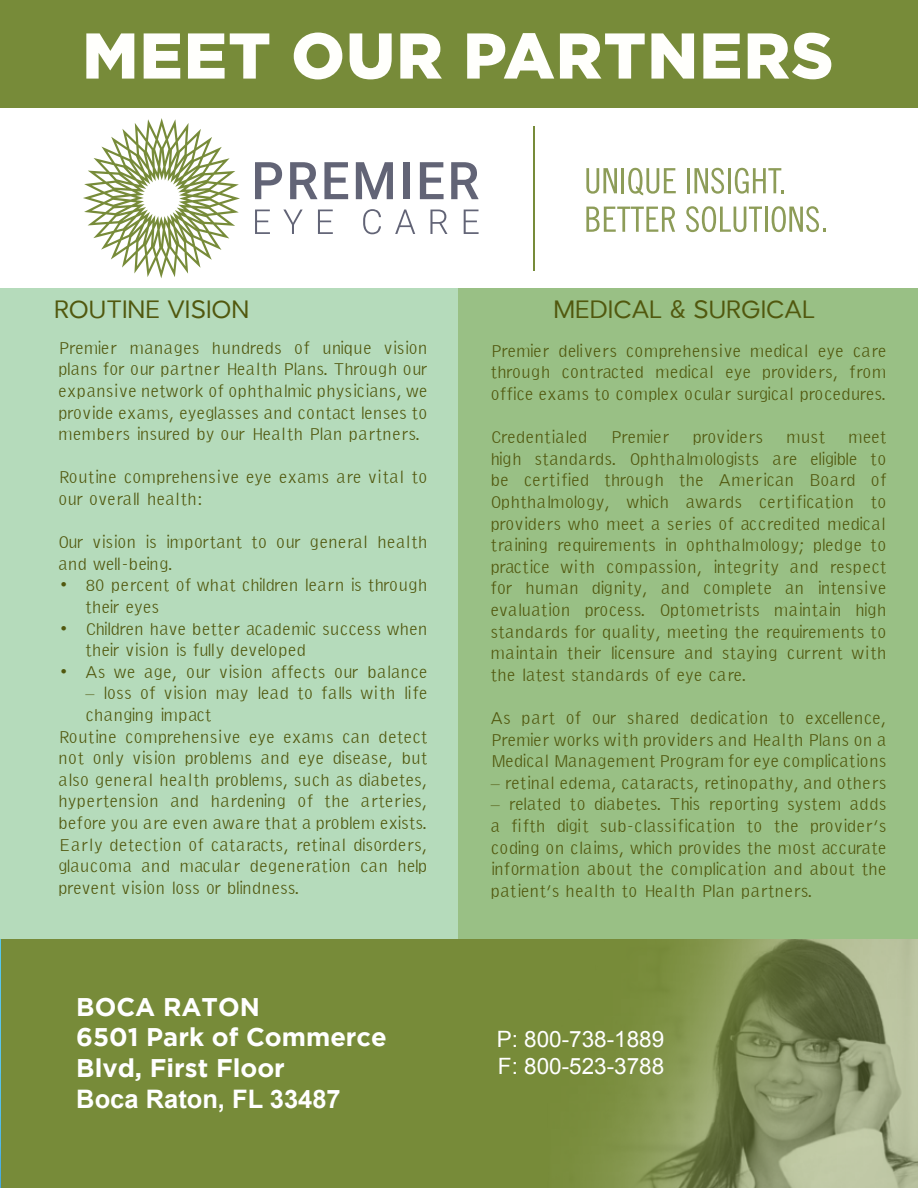
<style>
.page{position:relative;width:918px;height:1188px;background:#fff}
.page>*{position:absolute;margin:0;border:0;box-sizing:border-box;transform-origin:0 0}
.t1{font:900 64.5px "Gotham";letter-spacing:.02em;color:#fffffc}
.t2{font:700 25.5px/30.6px "Gotham";color:#fff}
.t3{font:25.5px "Larke Neue";color:#51580e}
.t4{font:700 25.5px "Arial";color:#fff}
.t5{font:22.5px/27px "Arial";color:#fff}
.t6{font:18px/21.6px "Emka Sans Condensed";color:#51580e;text-align:justify}
.t7{font:18px "Emka Sans Condensed";letter-spacing:-.065em;color:#51580e}
</style>
<div class="page">
<img style="left:0;top:939px;width:2px;height:249px">
<div style="left:2px;top:939px;width:916px;height:249px;background:#778b39"></div>
<img style="left:587px;top:939px;width:331px;height:249px">
<div style="left:454px;top:289px;width:464px;height:650px;background:#99c085"></div>
<div style="left:0;top:289px;width:458px;height:650px;background:#b5dbbb"></div>
<div style="left:0;top:0;width:918px;height:108px;background:#778b39"></div>
<svg style="left:586px;top:168px;width:31px;height:26px"></svg>
<hr style="left:621px;top:168px;width:3px;height:25px;background:#8d9c58">
<svg style="left:628px;top:168px;width:48px;height:27px"></svg>
<hr style="left:687px;top:168px;width:3px;height:25px;background:#8d9c58">
<svg style="left:694px;top:168px;width:30px;height:26px"></svg>
<hr style="left:728px;top:168px;width:3px;height:25px;background:#8d9c58">
<svg style="left:735px;top:168px;width:49px;height:26px"></svg>
<svg style="left:586px;top:207px;width:89px;height:25px"></svg>
<svg style="left:686px;top:206px;width:76px;height:26px"></svg>
<hr style="left:765px;top:207px;width:2px;height:25px;background:#8d9c58">
<svg style="left:772px;top:206px;width:54px;height:26px"></svg>
<svg style="left:83px;top:118px;width:157px;height:160px"></svg>
<svg style="left:255px;top:162px;width:27px;height:37px"></svg>
<svg style="left:290px;top:162px;width:27px;height:37px"></svg>
<svg style="left:324px;top:162px;width:24px;height:37px"></svg>
<svg style="left:356px;top:162px;width:37px;height:37px"></svg>
<div style="left:403px;top:162px;width:7px;height:37px;background:#626476"></div>
<svg style="left:420px;top:162px;width:24px;height:37px"></svg>
<svg style="left:451px;top:162px;width:28px;height:37px"></svg>
<svg style="left:255px;top:210px;width:15px;height:24px"></svg>
<svg style="left:283px;top:210px;width:20px;height:24px"></svg>
<svg style="left:318px;top:210px;width:15px;height:24px"></svg>
<svg style="left:363px;top:209px;width:18px;height:25px"></svg>
<svg style="left:395px;top:210px;width:20px;height:24px"></svg>
<svg style="left:430px;top:210px;width:17px;height:24px"></svg>
<svg style="left:464px;top:210px;width:15px;height:24px"></svg>
<hr style="left:533px;top:126px;width:2px;height:144px;background:#778b39">
<h1 class="t1" style="left:82px;top:18px;width:753px">MEET OUR PARTNERS</h1>
<h2 class="t3" style="left:54px;top:294px;width:197px">ROUTINE VISION</h2>
<p class="t6" style="left:58px;top:336px;width:371px">Premier manages hundreds of unique vision plans for our partner Health Plans. Through our expansive network of ophthalmic physicians, we provide exams, eyeglasses and contact lenses to members insured by our Health Plan partners.</p>
<p class="t6" style="left:58px;top:466px;width:371px">Routine comprehensive eye exams are vital to our overall health:</p>
<p class="t6" style="left:58px;top:531px;width:371px">Our vision is important to our general health and well-being.</p>
<p class="t6" style="left:85px;top:574px;width:344px;text-indent:-27px">• 80 percent of what children learn is through their eyes</p>
<p class="t6" style="left:85px;top:617px;width:344px;text-indent:-27px">• Children have better academic success when their vision is fully developed</p>
<p class="t6" style="left:58px;top:660px;width:371px">• As we age, our vision affects our balance</p>
<p class="t6" style="left:85px;top:682px;width:344px">– loss of vision may lead to falls with life</p>
<p class="t6" style="left:85px;top:704px;width:128px">changing impact</p>
<p class="t6" style="left:58px;top:725px;width:371px">Routine comprehensive eye exams can detect</p>
<p class="t6" style="left:58px;top:747px;width:371px">not only vision problems and eye disease, but</p>
<p class="t6" style="left:58px;top:768px;width:371px">also general health problems, such as diabetes,</p>
<p class="t6" style="left:58px;top:790px;width:371px">hypertension and hardening of the arteries,</p>
<p class="t6" style="left:58px;top:812px;width:371px">before you are even aware that a problem exists.</p>
<p class="t6" style="left:58px;top:833px;width:371px">Early detection of cataracts, retinal disorders,</p>
<p class="t6" style="left:58px;top:855px;width:371px">glaucoma and macular degeneration can help</p>
<p class="t6" style="left:58px;top:876px;width:243px">prevent vision loss or blindness.</p>
<h2 class="t2" style="left:76px;top:991px;width:312px">BOCA RATON<br>6501 Park of Commerce<br>Blvd, First Floor</h2>
<h2 class="t4" style="left:76px;top:1082px;width:266px">Boca Raton, FL 33487</h2>
<h2 class="t3" style="left:554px;top:294px;width:263px">MEDICAL &amp; SURGICAL</h2>
<p class="t6" style="left:490px;top:339px;width:398px">Premier delivers comprehensive medical eye care through contracted medical eye providers, from office exams to complex ocular surgical procedures.</p>
<p class="t6" style="left:490px;top:426px;width:98px">Credentialed</p>
<p class="t7" style="left:610px;top:426px;width:61px">Premier</p>
<p class="t6" style="left:692px;top:426px;width:72px">providers</p>
<p class="t6" style="left:786px;top:426px;width:40px">must</p>
<p class="t6" style="left:490px;top:426px;width:398px;text-indent:358px">meet high standards. Ophthalmologists are eligible to be certified through the American Board of Ophthalmology, which awards certification to providers who meet a series of accredited medical training requirements in ophthalmology; pledge to practice with compassion, integrity and respect for human dignity, and complete an intensive evaluation process. Optometrists maintain high standards for quality, meeting the requirements to maintain their licensure and staying current with the latest standards of eye care.</p>
<p class="t6" style="left:490px;top:707px;width:398px">As part of our shared dedication to excellence, Premier works with providers and Health Plans on a Medical Management Program for eye complications</p>
<p class="t6" style="left:490px;top:771px;width:398px">– retinal edema, cataracts, retinopathy, and others</p>
<p class="t6" style="left:490px;top:793px;width:398px">– related to diabetes. This reporting system adds a fifth digit sub-classification to the provider’s coding on claims, which provides the most accurate information about the complication and about the patient’s health to Health Plan partners.</p>
<p class="t5" style="left:497px;top:1026px;width:169px">P: 800-738-1889<br>F: 800-523-3788</p>
</div>
